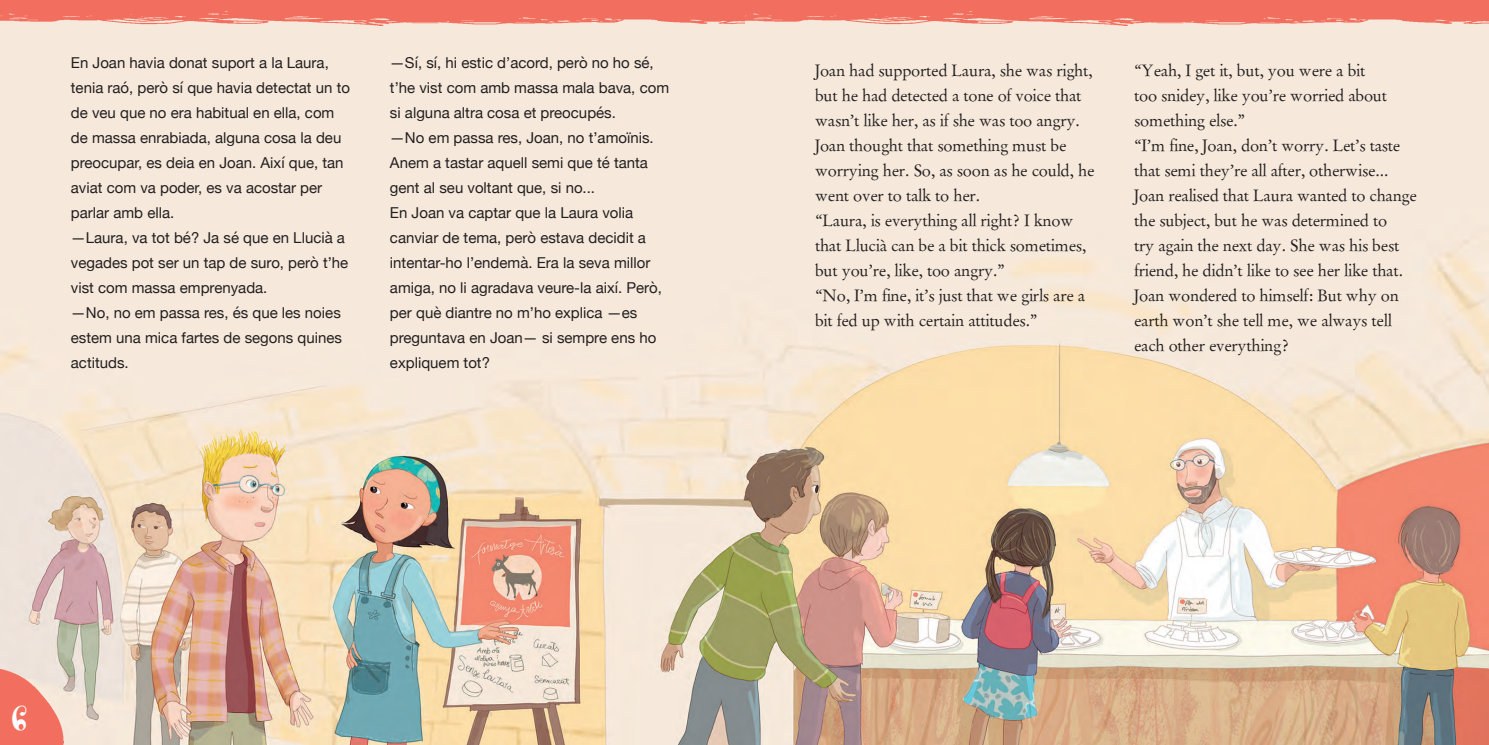
<style>
.page{position:relative;width:1489px;height:745px;background:#fff}
.page>*{position:absolute;margin:0;border:0;box-sizing:border-box;transform-origin:0 0}
.t1{font:800 38.75px "Fontesque";color:#fff}
.t2{font:16.25px/25px "Garamond Original";color:#231f20}
.t3{font:15px/25px "Helvetica Neue";color:#231f20}
</style>
<div class="page">
<img style="left:0;top:50px;width:1488px;height:694px">
<img style="left:0;top:0;width:1488px;height:50px">
<img style="left:0;top:665px;width:64px;height:79px">
<p class="t3" style="left:71px;top:50px;width:280px">En Joan havia donat suport a la Laura, tenia raó, però sí que havia detectat un to de veu que no era habitual en ella, com de massa enrabiada, alguna cosa la deu preocupar, es deia en Joan. Així que, tan aviat com va poder, es va acostar per parlar amb ella.<br>—Laura, va tot bé? Ja sé que en Llucià a vegades pot ser un tap de suro, però t’he vist com massa emprenyada.<br>—No, no em passa res, és que les noies estem una mica fartes de segons quines actituds.</p>
<p class="t3" style="left:390px;top:51px;width:281px">—Sí, sí, hi estic d’acord, però no ho sé, t’he vist com amb massa mala bava, com si alguna altra cosa et preocupés.<br>—No em passa res, Joan, no t’amoïnis.<br>Anem a tastar aquell semi que té tanta gent al seu voltant que, si no...<br>En Joan va captar que la Laura volia canviar de tema, però estava decidit a intentar-ho l’endemà. Era la seva millor amiga, no li agradava veure-la així. Però, per què diantre no m’ho explica —es preguntava en Joan— si sempre ens ho expliquem tot?</p>
<p class="t2" style="left:815px;top:58px;width:280px">Joan had supported Laura, she was right, but he had detected a tone of voice that wasn’t like her, as if she was too angry.<br>Joan thought that something must be worrying her. So, as soon as he could, he went over to talk to her.<br>“Laura, is everything all right? I know that Llucià can be a bit thick sometimes, but you’re, like, too angry.”<br>“No, I’m fine, it’s just that we girls are a bit fed up with certain attitudes.”</p>
<p class="t2" style="left:1134px;top:58px;width:284px">“Yeah, I get it, but, you were a bit<br>too snidey, like you’re worried about something else.”<br>“I’m fine, Joan, don’t worry. Let’s taste that semi they’re all after, otherwise...<br>Joan realised that Laura wanted to change the subject, but he was determined to<br>try again the next day. She was his best friend, he didn’t like to see her like that.<br>Joan wondered to himself: But why on earth won’t she tell me, we always tell each other everything?</p>
<h1 class="t1" style="left:11px;top:688px;width:18px">6</h1>
</div>
